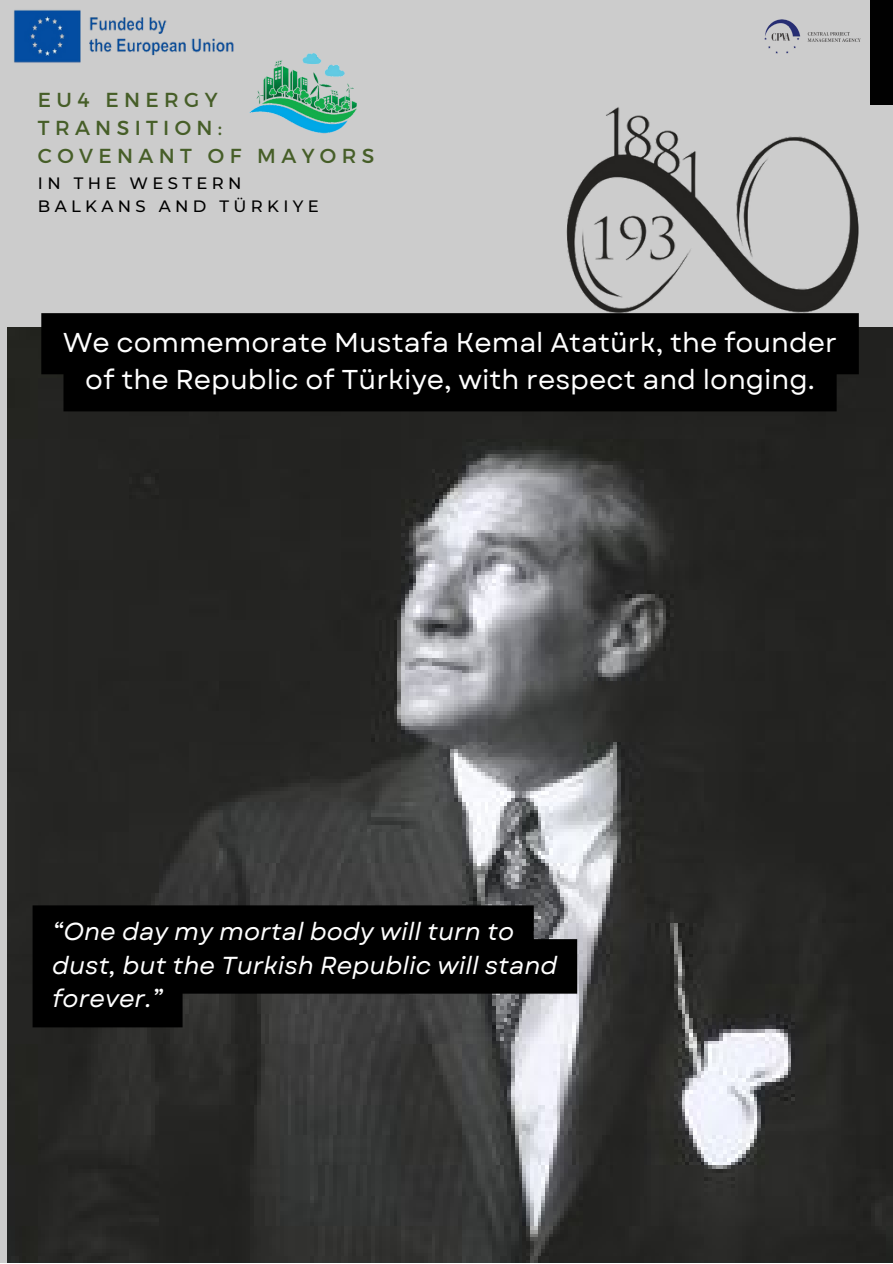
<style>
.page{position:relative;width:893px;height:1264px;background:#fff}
.page>*{position:absolute;margin:0;border:0;box-sizing:border-box;transform-origin:0 0}
.t1{font:27.15px/37px "Garet";color:#fff;text-align:center}
.t2{font:italic 24.6px/33.8px "Garet";color:#fff}
.t3{font:20.25px/28px "Montserrat";letter-spacing:.265em;color:#465e28}
.t4{font:500 16.5px/22.6px "Montserrat";letter-spacing:.265em;color:#000}
</style>
<div class="page">
<div style="left:0;top:0;width:892px;height:1262px;background:#ccc"></div>
<div style="left:869px;top:0;width:23px;height:105px;background:#010101"></div>
<img style="left:14px;top:10px;width:220px;height:53px">
<img style="left:764px;top:19px;width:97px;height:35px">
<img style="left:249px;top:53px;width:108px;height:81px">
<img style="left:7px;top:328px;width:885px;height:934px">
<img style="left:567px;top:107px;width:291px;height:206px">
<svg style="left:33px;top:905px;width:544px;height:122px;background:#121212"></svg>
<div style="left:41px;top:313px;width:817px;height:98px;background:#000"></div>
<p class="t3" style="left:38px;top:85px;width:186px">EU4 ENERGY<br>TRANSITION:</p>
<p class="t3" style="left:38px;top:141px;width:338px">COVENANT OF MAYORS</p>
<p class="t4" style="left:38px;top:172px;width:282px">IN THE WESTERN<br>BALKANS AND TÜRKIYE</p>
<p class="t1" style="left:63px;top:324px;width:775px">We commemorate Mustafa Kemal Atatürk, the founder of the Republic of Türkiye, with respect and longing.</p>
<p class="t2" style="left:52px;top:914px;width:506px">“One day my mortal body will turn to dust, but the Turkish Republic will stand forever.”</p>
</div>
